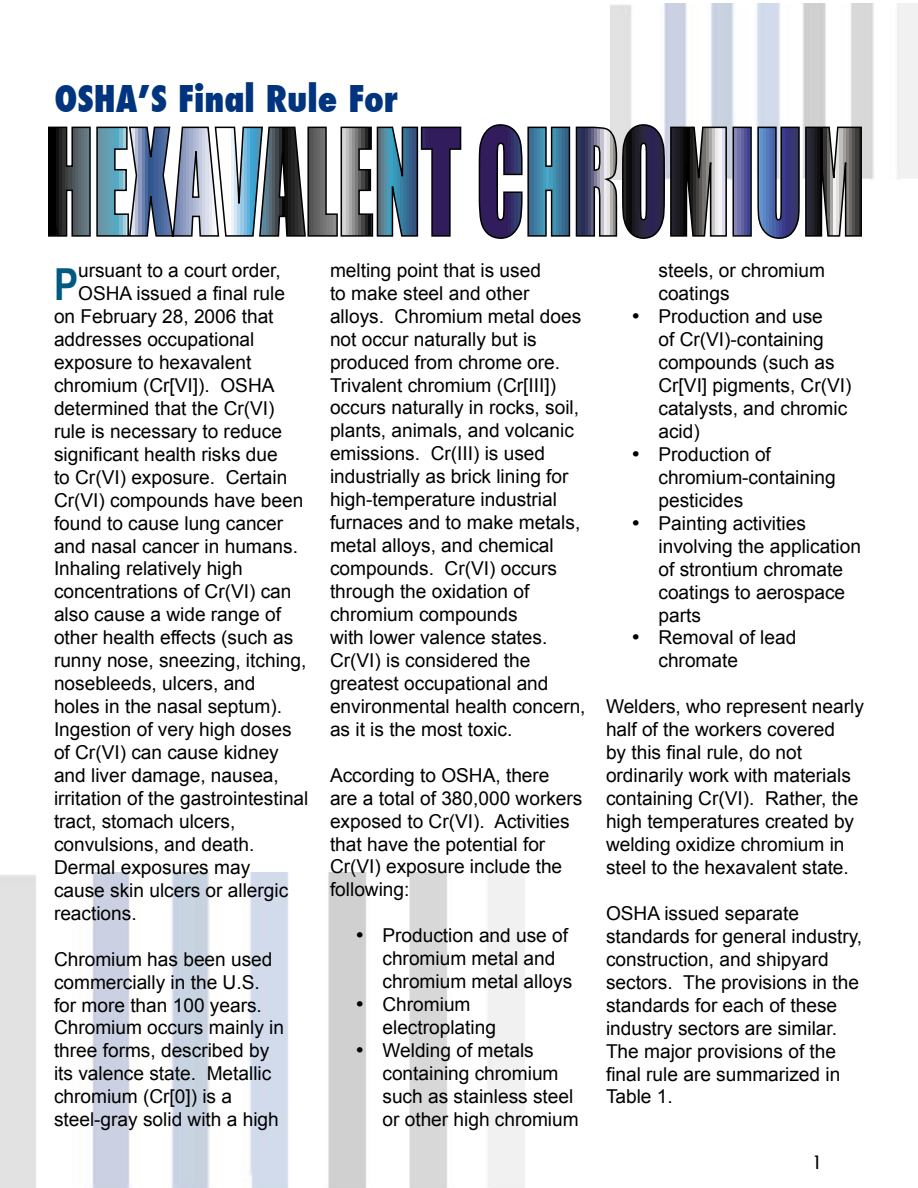
<style>
.page{position:relative;width:918px;height:1188px;background:#fff}
.page>*{position:absolute;margin:0;border:0;box-sizing:border-box;transform-origin:0 0}
.Body_Text_2{font:700 44.1px "Arial Narrow";color:#00597f}
.Body_Text_2-2{font:800 condensed 36px "Futura";color:#00347f}
.Body_Text_2-3{font:19.2px/23px "Arial";color:#000}
.t1{font:500 condensed 18px "Futura";color:#000}
</style>
<div class="page">
<img style="left:610px;top:4px;width:308px;height:176px">
<svg style="left:48px;top:84px;width:815px;height:155px"></svg>
<img style="left:0;top:872px;width:525px;height:316px">
<p class="Body_Text_2-2" style="left:54px;top:74px;width:345px">OSHAʼS Final Rule For</p>
<p class="Body_Text_2" style="left:54px;top:259px;width:26px">P</p>
<p class="Body_Text_2-3" style="left:78px;top:259px;width:204px">ursuant to a court order,</p>
<p class="Body_Text_2-3" style="left:78px;top:282px;width:208px">OSHA issued a final rule</p>
<p class="Body_Text_2-3" style="left:54px;top:305px;width:221px">on February 28, 2006 that</p>
<p class="Body_Text_2-3" style="left:54px;top:328px;width:202px">addresses occupational</p>
<p class="Body_Text_2-3" style="left:54px;top:351px;width:199px">exposure to hexavalent</p>
<p class="Body_Text_2-3" style="left:54px;top:374px;width:222px">chromium (Cr[VI]). OSHA</p>
<p class="Body_Text_2-3" style="left:54px;top:397px;width:222px">determined that the Cr(VI)</p>
<p class="Body_Text_2-3" style="left:54px;top:420px;width:230px">rule is necessary to reduce</p>
<p class="Body_Text_2-3" style="left:54px;top:442px;width:225px">significant health risks due</p>
<p class="Body_Text_2-3" style="left:54px;top:465px;width:235px">to Cr(VI) exposure. Certain</p>
<p class="Body_Text_2-3" style="left:54px;top:488px;width:251px">Cr(VI) compounds have been</p>
<p class="Body_Text_2-3" style="left:54px;top:511px;width:231px">found to cause lung cancer</p>
<p class="Body_Text_2-3" style="left:54px;top:534px;width:245px">and nasal cancer in humans.</p>
<p class="Body_Text_2-3" style="left:54px;top:557px;width:190px">Inhaling relatively high</p>
<p class="Body_Text_2-3" style="left:54px;top:580px;width:239px">concentrations of Cr(VI) can</p>
<p class="Body_Text_2-3" style="left:54px;top:603px;width:229px">also cause a wide range of</p>
<p class="Body_Text_2-3" style="left:54px;top:626px;width:241px">other health effects (such as</p>
<p class="Body_Text_2-3" style="left:54px;top:649px;width:254px">runny nose, sneezing, itching,</p>
<p class="Body_Text_2-3" style="left:54px;top:672px;width:203px">nosebleeds, ulcers, and</p>
<p class="Body_Text_2-3" style="left:54px;top:695px;width:230px">holes in the nasal septum).</p>
<p class="Body_Text_2-3" style="left:54px;top:718px;width:239px">Ingestion of very high doses</p>
<p class="Body_Text_2-3" style="left:54px;top:741px;width:226px">of Cr(VI) can cause kidney</p>
<p class="Body_Text_2-3" style="left:54px;top:764px;width:226px">and liver damage, nausea,</p>
<p class="Body_Text_2-3" style="left:54px;top:787px;width:256px">irritation of the gastrointestinal</p>
<p class="Body_Text_2-3" style="left:54px;top:810px;width:183px">tract, stomach ulcers,</p>
<p class="Body_Text_2-3" style="left:54px;top:833px;width:202px">convulsions, and death.</p>
<p class="Body_Text_2-3" style="left:54px;top:856px;width:198px">Dermal exposures may</p>
<p class="Body_Text_2-3" style="left:54px;top:879px;width:236px">cause skin ulcers or allergic</p>
<p class="Body_Text_2-3" style="left:54px;top:901px;width:84px">reactions.</p>
<p class="Body_Text_2-3" style="left:54px;top:947px;width:232px">Chromium has been used commercially in the U.S. for more than 100 years.<br>Chromium occurs mainly in three forms, described by its valence state. Metallic chromium (Cr[0]) is a steel-gray solid with a high</p>
<p class="Body_Text_2-3" style="left:330px;top:259px;width:257px">melting point that is used<br>to make steel and other alloys. Chromium metal does not occur naturally but is produced from chrome ore.<br>Trivalent chromium (Cr[III]) occurs naturally in rocks, soil, plants, animals, and volcanic emissions. Cr(III) is used industrially as brick lining for high-temperature industrial furnaces and to make metals, metal alloys, and chemical compounds. Cr(VI) occurs through the oxidation of chromium compounds<br>with lower valence states.<br>Cr(VI) is considered the greatest occupational and environmental health concern, as it is the most toxic.</p>
<p class="Body_Text_2-3" style="left:330px;top:763px;width:254px">According to OSHA, there<br>are a total of 380,000 workers exposed to Cr(VI). Activities that have the potential for<br>Cr(VI) exposure include the following:</p>
<p class="Body_Text_2-3" style="left:382px;top:924px;width:191px;text-indent:-27px">• Production and use of chromium metal and chromium metal alloys</p>
<p class="Body_Text_2-3" style="left:382px;top:993px;width:115px;text-indent:-27px">• Chromium electroplating</p>
<p class="Body_Text_2-3" style="left:382px;top:1039px;width:198px;text-indent:-27px">• Welding of metals containing chromium such as stainless steel or other high chromium</p>
<p class="Body_Text_2-3" style="left:658px;top:259px;width:168px">steels, or chromium coatings</p>
<p class="Body_Text_2-3" style="left:658px;top:305px;width:194px;text-indent:-27px">• Production and use<br>of Cr(VI)-containing compounds (such as<br>Cr[VI] pigments, Cr(VI) catalysts, and chromic acid)</p>
<p class="Body_Text_2-3" style="left:658px;top:443px;width:179px;text-indent:-27px">• Production of chromium-containing pesticides</p>
<p class="Body_Text_2-3" style="left:658px;top:512px;width:204px;text-indent:-27px">• Painting activities involving the application of strontium chromate coatings to aerospace parts</p>
<p class="Body_Text_2-3" style="left:658px;top:626px;width:139px;text-indent:-27px">• Removal of lead chromate</p>
<p class="Body_Text_2-3" style="left:606px;top:695px;width:259px">Welders, who represent nearly half of the workers covered<br>by this final rule, do not ordinarily work with materials containing Cr(VI). Rather, the high temperatures created by welding oxidize chromium in steel to the hexavalent state.</p>
<p class="Body_Text_2-3" style="left:606px;top:902px;width:258px">OSHA issued separate standards for general industry, construction, and shipyard sectors. The provisions in the standards for each of these industry sectors are similar.<br>The major provisions of the final rule are summarized in<br>Table 1.</p>
<p class="t1" style="left:813px;top:1151px;width:9px">1</p>
</div>
